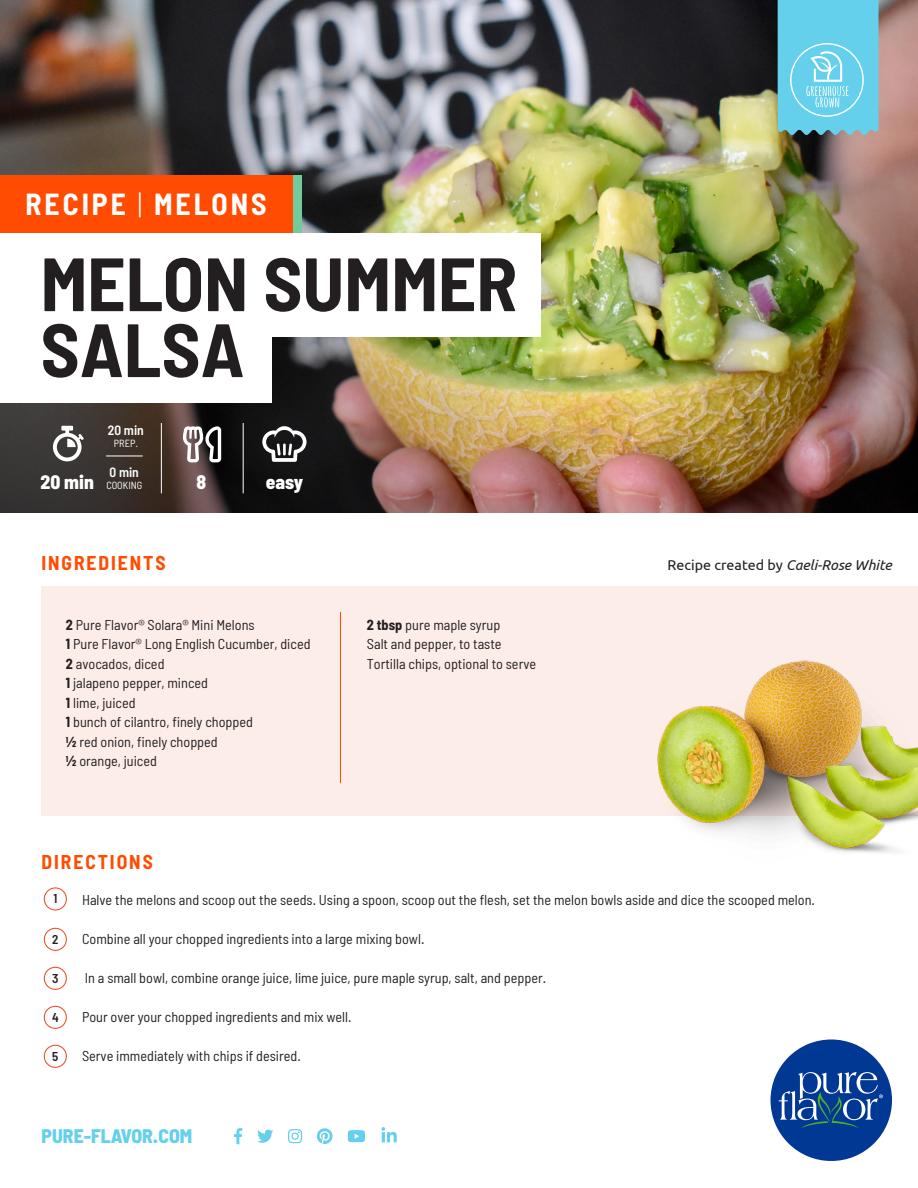
<style>
.page{position:relative;width:918px;height:1188px;background:#fff}
.page>*{position:absolute;margin:0;border:0;box-sizing:border-box;transform-origin:0 0}
.t1{font:700 semi-condensed 75.3px/65.8px "Barlow";color:#231f20}
.t2{font:700 semi-condensed 29.7px "Barlow";letter-spacing:.1em;color:#fff}
.t3{font:800 semi-condensed 19.65px "Barlow";color:#65d0ec}
.t4{font:700 semi-condensed 19.5px "Barlow";letter-spacing:.1em;color:#ff4c00}
.t5{font:800 semi-condensed 19.5px "Barlow";color:#fff}
.t6{font:semi-condensed 14.25px/19.5px "Barlow";color:#231f20}
.t7{font:14.25px "Ubuntu";color:#231f20}
.t8{font:600 semi-condensed 13.5px "Barlow";color:#fff}
.t9{font:600 semi-condensed 12.9px "Barlow";color:#231f20}
.t10{font:semi-condensed 10.35px "Barlow";color:#fff}
.s1{font-weight:300}
.s2{font-weight:700}
.s3{font-style:italic}
</style>
<div class="page">
<img style="left:0;top:0;width:918px;height:513px">
<div style="left:42px;top:587px;width:876px;height:229px;background:#fdede9"></div>
<svg style="left:183px;top:426px;width:38px;height:36px"></svg>
<svg style="left:262px;top:426px;width:45px;height:36px"></svg>
<svg style="left:53px;top:426px;width:31px;height:35px"></svg>
<hr style="left:161px;top:423px;width:1px;height:70px;background:#fff">
<hr style="left:243px;top:423px;width:1px;height:70px;background:#fff">
<hr style="left:106px;top:456px;width:37px;height:1px;background:#fff">
<div style="left:0;top:176px;width:297px;height:57px;background:#ff4c00"></div>
<svg style="left:771px;top:1040px;width:121px;height:121px"></svg>
<svg style="left:778px;top:0;width:101px;height:135px;background:#6fd0e9"></svg>
<svg style="left:234px;top:1128px;width:131px;height:16px"></svg>
<svg style="left:382px;top:1127px;width:15px;height:15px"></svg>
<div style="left:44px;top:887px;width:23px;height:24px;border:1px solid #f05022;border-radius:50%"></div>
<div style="left:44px;top:928px;width:23px;height:23px;border:1px solid #f05022;border-radius:50%"></div>
<div style="left:44px;top:967px;width:23px;height:23px;border:1px solid #f05022;border-radius:50%"></div>
<div style="left:44px;top:1006px;width:23px;height:23px;border:1px solid #f05022;border-radius:50%"></div>
<div style="left:44px;top:1045px;width:23px;height:23px;border:1px solid #f05022;border-radius:50%"></div>
<div style="left:293px;top:176px;width:9px;height:57px;background:#73ca9a"></div>
<div style="left:0;top:233px;width:541px;height:103px;background:#fff"></div>
<div style="left:0;top:299px;width:272px;height:103px;background:#fff"></div>
<img style="left:657px;top:660px;width:261px;height:193px">
<hr style="left:340px;top:612px;width:1px;height:171px;background:#ff4c00">
<h2 class="t2" style="left:26px;top:186px;width:243px">RECIPE <span class="s1">|</span> MELONS</h2>
<h1 class="t1" style="left:40px;top:249px;width:478px">MELON SUMMER<br>SALSA</h1>
<p class="t8" style="left:108px;top:422px;width:37px">20 min</p>
<p class="t10" style="left:114px;top:437px;width:25px">PREP.</p>
<p class="t8" style="left:110px;top:463px;width:31px">0 min</p>
<p class="t10" style="left:106px;top:479px;width:37px">COOKING</p>
<h3 class="t5" style="left:40px;top:470px;width:55px">20 min</h3>
<h3 class="t5" style="left:197px;top:470px;width:11px">8</h3>
<h3 class="t5" style="left:266px;top:470px;width:39px">easy</h3>
<h3 class="t4" style="left:42px;top:551px;width:125px">INGREDIENTS</h3>
<p class="t6" style="left:66px;top:614px;width:246px"><span class="s2">2</span> Pure Flavor® Solara® Mini Melons<br><span class="s2">1</span> Pure Flavor® Long English Cucumber, diced<br><span class="s2">2</span> avocados, diced<br><span class="s2">1</span> jalapeno pepper, minced<br><span class="s2">1</span> lime, juiced<br><span class="s2">1</span> bunch of cilantro, finely chopped<br><span class="s2">½</span> red onion, finely chopped<br><span class="s2">½</span> orange, juiced</p>
<p class="t6" style="left:367px;top:614px;width:171px"><span class="s2">2 tbsp</span> pure maple syrup<br>Salt and pepper, to taste<br>Tortilla chips, optional to serve</p>
<h3 class="t4" style="left:42px;top:849px;width:113px">DIRECTIONS</h3>
<p class="t7" style="left:668px;top:556px;width:226px">Recipe created by <span class="s3">Caeli-Rose White</span></p>
<p class="t9" style="left:53px;top:891px;width:5px">1</p>
<p class="t9" style="left:52px;top:931px;width:8px">2</p>
<p class="t9" style="left:52px;top:970px;width:8px">3</p>
<p class="t9" style="left:52px;top:1009px;width:8px">4</p>
<p class="t9" style="left:52px;top:1048px;width:8px">5</p>
<p class="t6" style="left:82px;top:890px;width:735px">Halve the melons and scoop out the seeds. Using a spoon, scoop out the flesh, set the melon bowls aside and dice the scooped melon.</p>
<p class="t6" style="left:82px;top:929px;width:344px">Combine all your chopped ingredients into a large mixing bowl.</p>
<p class="t6" style="left:85px;top:968px;width:463px">In a small bowl, combine orange juice, lime juice, pure maple syrup, salt, and pepper.</p>
<p class="t6" style="left:82px;top:1007px;width:271px">Pour over your chopped ingredients and mix well.</p>
<p class="t6" style="left:82px;top:1046px;width:220px">Serve immediately with chips if desired.</p>
<h3 class="t3" style="left:42px;top:1124px;width:152px">PURE-FLAVOR.COM</h3>
</div>
